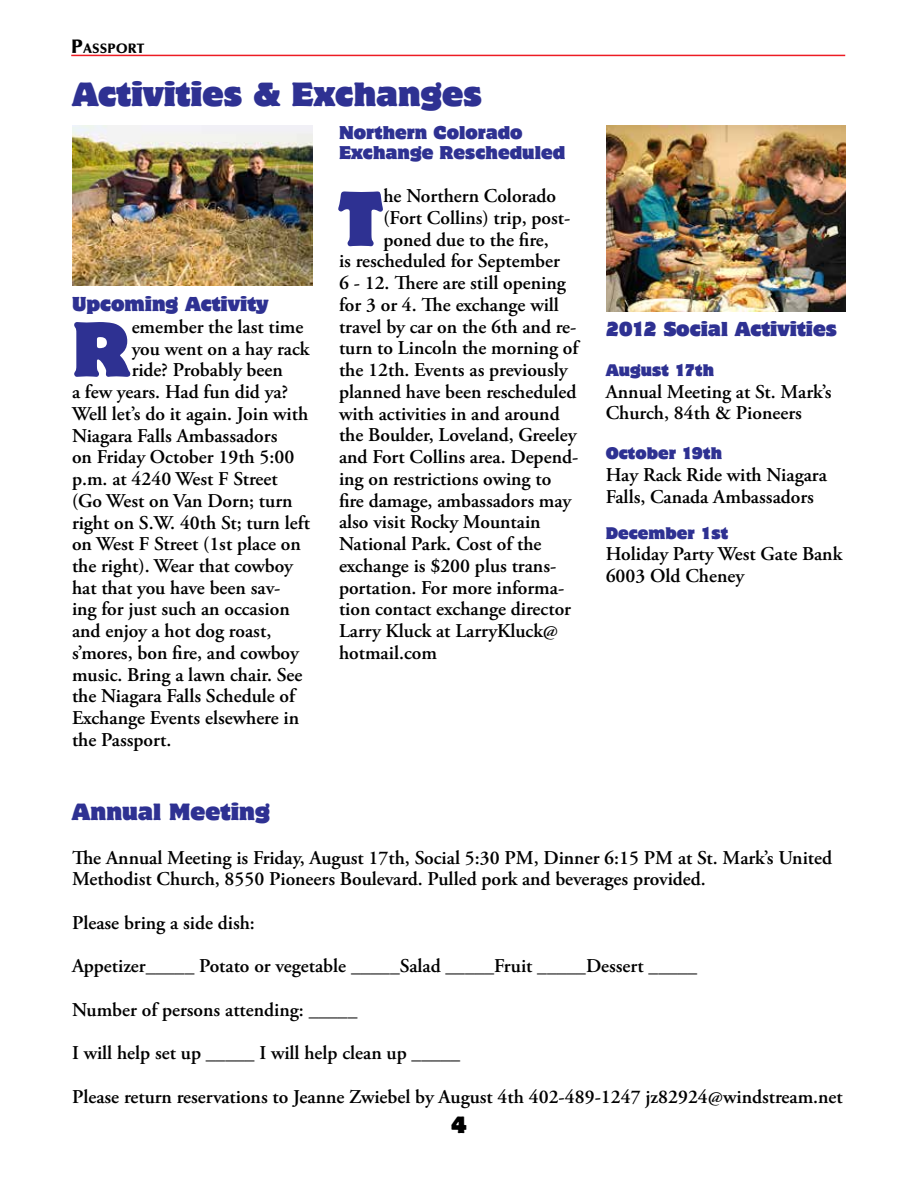
<style>
.page{position:relative;width:918px;height:1188px;background:#fff}
.page>*{position:absolute;margin:0;border:0;box-sizing:border-box;transform-origin:0 0}
.t1{font:69.15px "Motter Corpus Std";color:#2e3192}
.t2{font:30px "Motter Corpus Std";color:#2e3192}
.t3{font:21px "Motter Corpus Std";color:#2e3192}
.t4{font:21px "Motter Corpus Std";color:#000}
.t5{font:600 19.5px/21.8px "Adobe Garamond Pro";color:#000}
.t6{font:18px "Motter Corpus Std";color:#2e3192}
.t7{font:16.5px/19.8px "Motter Corpus Std";color:#2e3192}
.t8{font:15px "Motter Corpus Std";color:#2e3192}
.t9{font:900 13.65px "Optima LT Std";color:#000}
.s1{font-size:19.5px}
</style>
<div class="page">
<hr style="left:71px;top:55px;width:774px;height:1px;background:#ed1c24">
<img style="left:72px;top:126px;width:240px;height:160px">
<img style="left:606px;top:126px;width:240px;height:185px">
<p class="t9" style="left:71px;top:41px;width:75px"><span class="s1">P</span>ASSPORT</p>
<h2 class="t2" style="left:72px;top:75px;width:411px">Activities &amp; Exchanges</h2>
<p class="t6" style="left:72px;top:292px;width:198px">Upcoming Activity</p>
<h1 class="t1" style="left:72px;top:305px;width:59px">R</h1>
<p class="t5" style="left:132px;top:316px;width:173px">emember the last time</p>
<p class="t5" style="left:132px;top:338px;width:179px">you went on a hay rack</p>
<p class="t5" style="left:132px;top:359px;width:153px">ride? Probably been</p>
<p class="t5" style="left:72px;top:381px;width:218px">a few years. Had fun did ya?</p>
<p class="t5" style="left:72px;top:403px;width:238px">Well let’s do it again. Join with</p>
<p class="t5" style="left:72px;top:425px;width:207px">Niagara Falls Ambassadors</p>
<p class="t5" style="left:72px;top:446px;width:224px">on Friday October 19th 5:00</p>
<p class="t5" style="left:72px;top:468px;width:207px">p.m. at 4240 West F Street</p>
<p class="t5" style="left:72px;top:490px;width:222px">(Go West on Van Dorn; turn</p>
<p class="t5" style="left:72px;top:512px;width:239px">right on S.W. 40th St; turn left</p>
<p class="t5" style="left:72px;top:533px;width:230px">on West F Street (1st place on</p>
<p class="t5" style="left:72px;top:555px;width:222px">the right). Wear that cowboy</p>
<p class="t5" style="left:72px;top:577px;width:210px">hat that you have been sav-</p>
<p class="t5" style="left:72px;top:599px;width:219px">ing for just such an occasion</p>
<p class="t5" style="left:72px;top:620px;width:201px">and enjoy a hot dog roast,</p>
<p class="t5" style="left:72px;top:642px;width:228px">s’mores, bon fire, and cowboy</p>
<p class="t5" style="left:72px;top:664px;width:232px">music. Bring a lawn chair. See</p>
<p class="t5" style="left:72px;top:686px;width:225px">the Niagara Falls Schedule of</p>
<p class="t5" style="left:72px;top:707px;width:229px">Exchange Events elsewhere in</p>
<p class="t5" style="left:72px;top:729px;width:101px">the Passport.</p>
<p class="t7" style="left:339px;top:123px;width:228px">Northern Colorado<br>Exchange Rescheduled</p>
<h1 class="t1" style="left:339px;top:174px;width:44px">T</h1>
<p class="t5" style="left:383px;top:185px;width:174px">he Northern Colorado</p>
<p class="t5" style="left:383px;top:207px;width:188px">(Fort Collins) trip, post-</p>
<p class="t5" style="left:383px;top:229px;width:167px">poned due to the fire,</p>
<p class="t5" style="left:339px;top:251px;width:222px">is rescheduled for September</p>
<p class="t5" style="left:339px;top:272px;width:228px">6 - 12. There are still opening</p>
<p class="t5" style="left:339px;top:294px;width:221px">for 3 or 4. The exchange will</p>
<p class="t5" style="left:339px;top:316px;width:239px">travel by car on the 6th and re-</p>
<p class="t5" style="left:339px;top:338px;width:241px">turn to Lincoln the morning of</p>
<p class="t5" style="left:339px;top:359px;width:230px">the 12th. Events as previously</p>
<p class="t5" style="left:339px;top:381px;width:239px">planned have been rescheduled</p>
<p class="t5" style="left:339px;top:403px;width:222px">with activities in and around</p>
<p class="t5" style="left:339px;top:425px;width:239px">the Boulder, Loveland, Greeley</p>
<p class="t5" style="left:339px;top:446px;width:241px">and Fort Collins area. Depend-</p>
<p class="t5" style="left:339px;top:468px;width:214px">ing on restrictions owing to</p>
<p class="t5" style="left:339px;top:490px;width:234px">fire damage, ambassadors may</p>
<p class="t5" style="left:339px;top:512px;width:203px">also visit Rocky Mountain</p>
<p class="t5" style="left:339px;top:533px;width:204px">National Park. Cost of the</p>
<p class="t5" style="left:339px;top:555px;width:219px">exchange is $200 plus trans-</p>
<p class="t5" style="left:339px;top:577px;width:227px">portation. For more informa-</p>
<p class="t5" style="left:339px;top:599px;width:234px">tion contact exchange director</p>
<p class="t5" style="left:339px;top:620px;width:221px">Larry Kluck at LarryKluck@</p>
<p class="t5" style="left:339px;top:642px;width:99px">hotmail.com</p>
<p class="t6" style="left:606px;top:317px;width:233px">2012 Social Activities</p>
<p class="t8" style="left:606px;top:360px;width:110px">August 17th</p>
<p class="t5" style="left:606px;top:381px;width:227px">Annual Meeting at St. Mark’s<br>Church, 84th &amp; Pioneers</p>
<p class="t8" style="left:606px;top:444px;width:118px">October 19th</p>
<p class="t5" style="left:606px;top:464px;width:223px">Hay Rack Ride with Niagara<br>Falls, Canada Ambassadors</p>
<p class="t8" style="left:606px;top:523px;width:124px">December 1st</p>
<p class="t5" style="left:606px;top:543px;width:238px">Holiday Party West Gate Bank<br>6003 Old Cheney</p>
<p class="t3" style="left:72px;top:799px;width:199px">Annual Meeting</p>
<p class="t5" style="left:72px;top:847px;width:762px">The Annual Meeting is Friday, August 17th, Social 5:30 PM, Dinner 6:15 PM at St. Mark’s United<br>Methodist Church, 8550 Pioneers Boulevard. Pulled pork and beverages provided.</p>
<p class="t5" style="left:72px;top:912px;width:184px">Please bring a side dish:</p>
<p class="t5" style="left:72px;top:956px;width:627px">Appetizer_____ Potato or vegetable _____Salad _____Fruit _____Dessert _____</p>
<p class="t5" style="left:72px;top:999px;width:287px">Number of persons attending: _____</p>
<p class="t5" style="left:72px;top:1043px;width:390px">I will help set up _____ I will help clean up _____</p>
<p class="t5" style="left:72px;top:1086px;width:772px">Please return reservations to Jeanne Zwiebel by August 4th 402-489-1247 jz82924@windstream.net</p>
<p class="t4" style="left:451px;top:1111px;width:17px">4</p>
</div>
